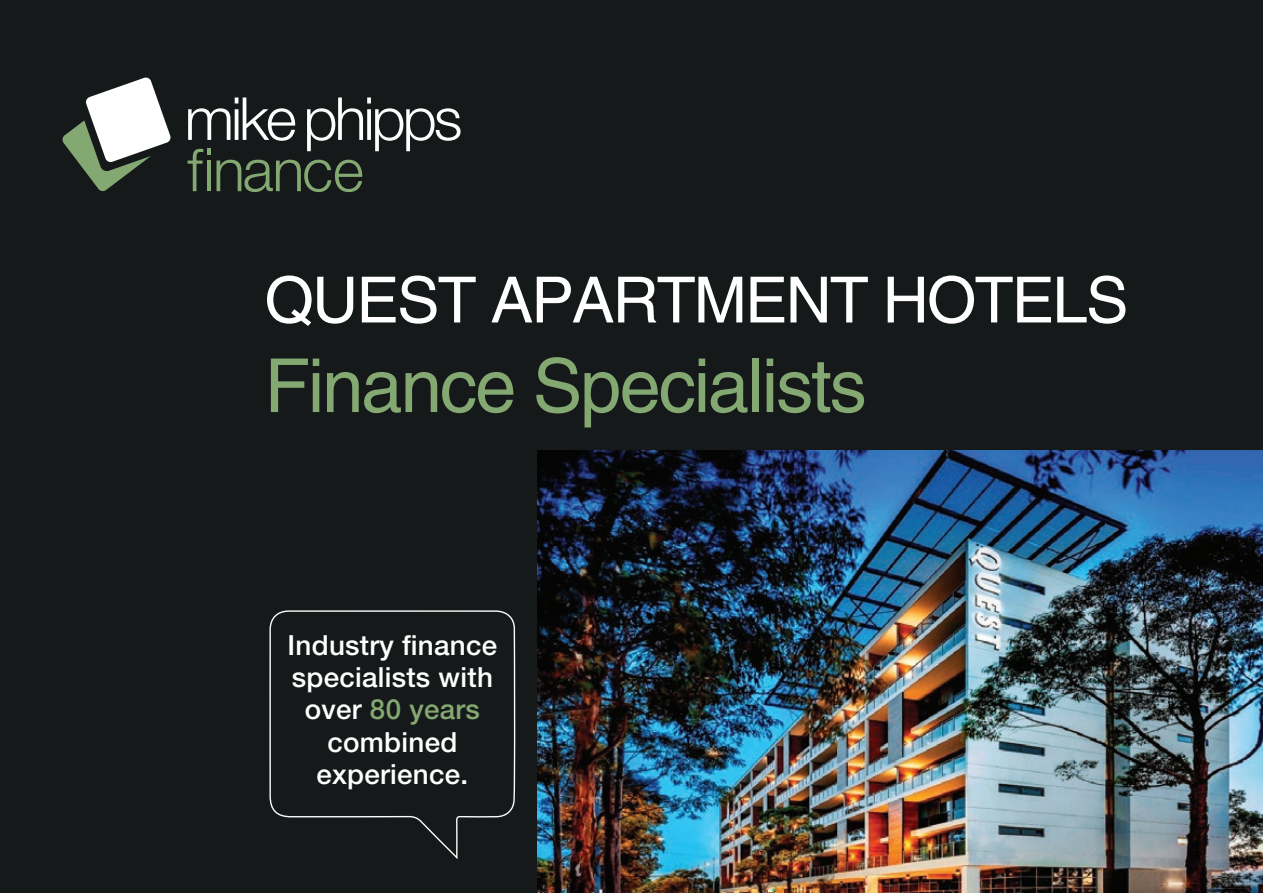
<style>
.page{position:relative;width:1263px;height:893px;background:#16191a}
.page>*{position:absolute;margin:0;border:0;box-sizing:border-box;transform-origin:0 0}
.t1{font:74.55px "Helvetica";letter-spacing:-.03em;color:#84a872}
.t2{font:63.75px "Helvetica";letter-spacing:-.03em;color:#fff}
.t3{font:500 27.75px/32.4px "Helvetica Neue";letter-spacing:.01em;color:#fff;text-align:center}
.s1{color:#84a871}
</style>
<div class="page">
<svg style="left:188px;top:97px;width:107px;height:44px"></svg>
<svg style="left:307px;top:97px;width:153px;height:54px"></svg>
<svg style="left:188px;top:149px;width:23px;height:42px"></svg>
<hr style="left:207px;top:161px;width:4px;height:30px;background:#84a872">
<svg style="left:217px;top:160px;width:142px;height:32px"></svg>
<svg style="left:62px;top:77px;width:109px;height:114px"></svg>
<img style="left:537px;top:450px;width:726px;height:443px">
<svg style="left:269px;top:165px;width:247px;height:694px"></svg>
<h2 class="t2" style="left:264px;top:263px;width:865px">QUEST APARTMENT HOTELS</h2>
<h1 class="t1" style="left:264px;top:343px;width:604px">Finance Specialists</h1>
<p class="t3" style="left:288px;top:627px;width:211px">Industry finance specialists with over <span class="s1">80 years </span>combined experience.</p>
</div>
